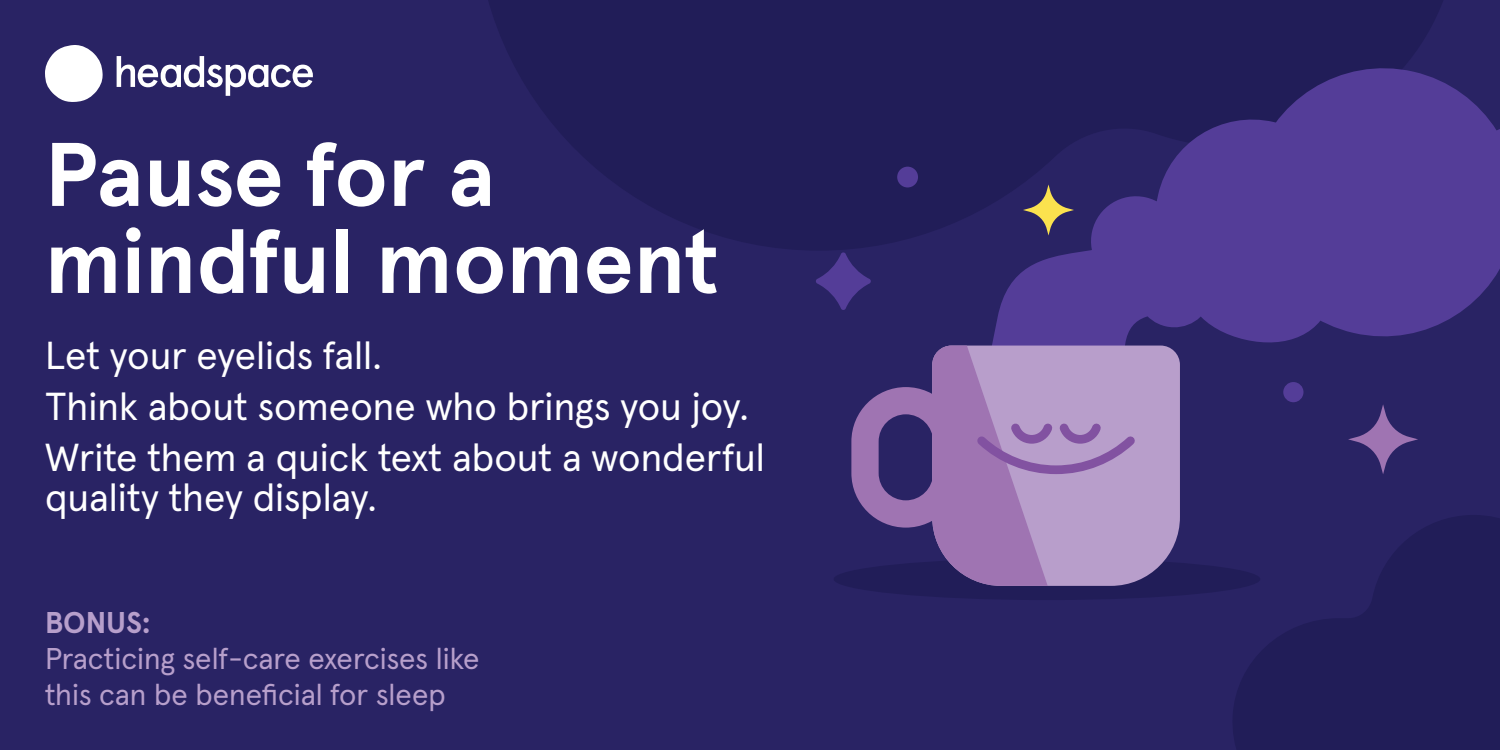
<style>
.page{position:relative;width:1500px;height:750px;background:#292364}
.page>*{position:absolute;margin:0;border:0;box-sizing:border-box;transform-origin:0 0}
.t1{font:700 90px/87px "Apercu Pro";color:#fff}
.t2{font:39px/51px "Apercu Pro";color:#fff}
.t3{font:30px/36px "Apercu Pro";color:#b79fcb}
.t4{font:700 30px "Apercu Pro";letter-spacing:-.005em;color:#b79fcb}
</style>
<div class="page">
<svg style="left:1233px;top:515px;width:267px;height:235px;fill:#211d58"></svg>
<svg style="left:488px;top:0;width:955px;height:250px;fill:#211d58"></svg>
<svg style="left:1236px;top:55px;width:264px;height:277px;fill:#543d98"></svg>
<div style="left:834px;top:558px;width:426px;height:42px;background:#211d58;border-radius:50%"></div>
<div style="left:1456px;top:117px;width:44px;height:141px;background:#543d98"></div>
<svg style="left:117px;top:56px;width:196px;height:40px"></svg>
<svg style="left:45px;top:45px;width:58px;height:57px"></svg>
<svg style="left:815px;top:110px;width:603px;height:476px"></svg>
<h1 class="t1" style="left:45px;top:125px;width:675px">Pause for a mindful moment</h1>
<p class="t2" style="left:45px;top:326px;width:721px">Let your eyelids fall.<br>Think about someone who brings you joy.<br>Write them a quick text about a wonderful</p>
<p class="t2" style="left:45px;top:469px;width:333px">quality they display.</p>
<p class="t4" style="left:45px;top:599px;width:107px">BONUS:</p>
<p class="t3" style="left:45px;top:638px;width:436px">Practicing self-care exercises like this can be beneficial for sleep</p>
</div>
